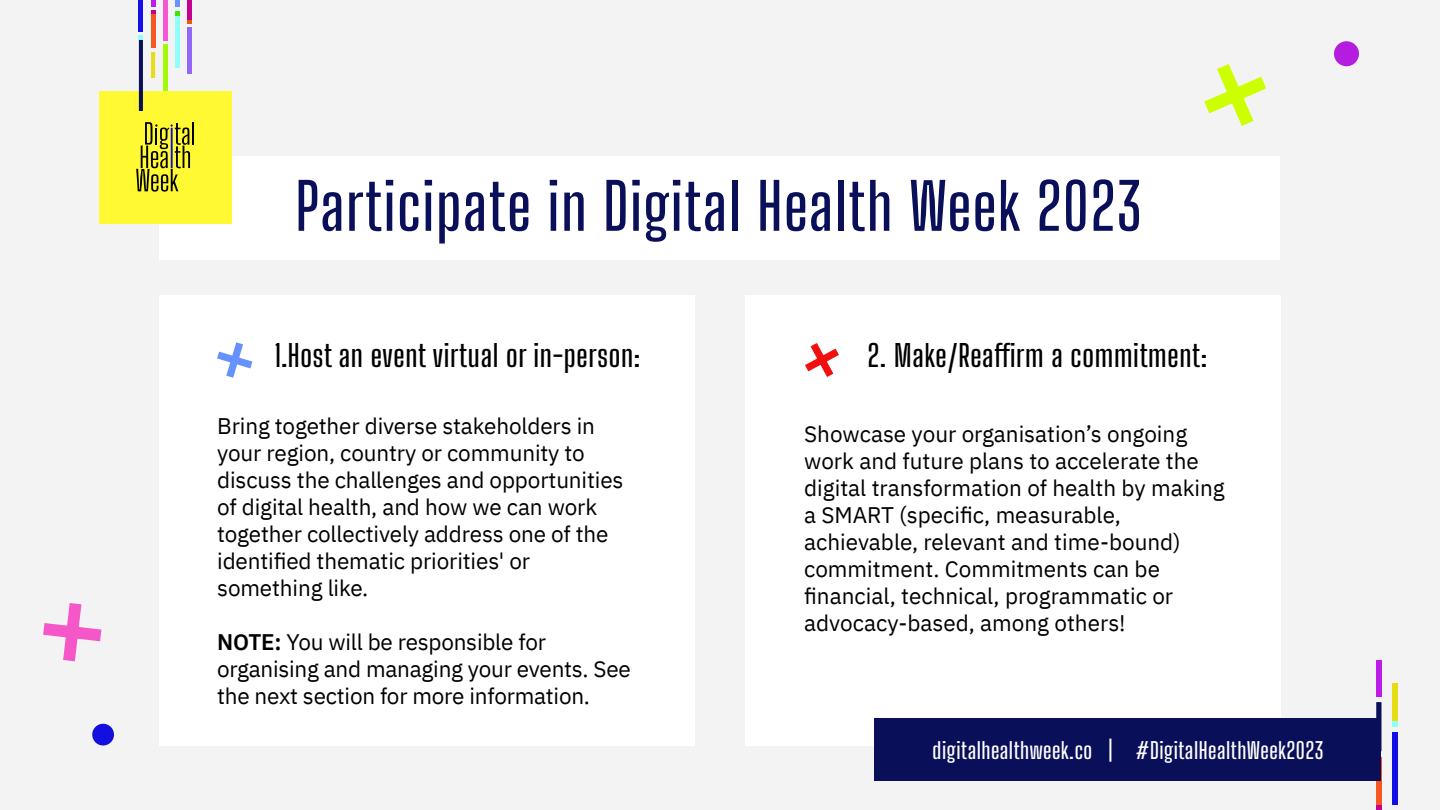
<style>
.page{position:relative;width:1440px;height:810px;background:#f3f3f3}
.page>*{position:absolute;margin:0;border:0;box-sizing:border-box;transform-origin:0 0}
.t1{font:600 63.68px "Big Shoulders Display";letter-spacing:.025em;color:#0a0f59}
.t2{font:600 30px "Big Shoulders Display";letter-spacing:.025em;color:#000}
.t3{font:22.5px/27px "IBM Plex Sans";letter-spacing:-.005em;color:#000}
.t4{font:600 22.35px "Big Shoulders Display";letter-spacing:.025em;color:#fff}
.s1{font-weight:600}
</style>
<div class="page">
<div style="left:160px;top:156px;width:1120px;height:104px;background:#fff"></div>
<div style="left:159px;top:295px;width:536px;height:451px;background:#fff"></div>
<div style="left:745px;top:295px;width:535px;height:451px;background:#fff"></div>
<svg style="left:1204px;top:64px;width:62px;height:62px"></svg>
<svg style="left:43px;top:603px;width:58px;height:58px"></svg>
<div style="left:1334px;top:41px;width:25px;height:25px;background:#b41ce0;border-radius:50%"></div>
<div style="left:92px;top:724px;width:22px;height:22px;background:#120fdf;border-radius:50%"></div>
<div style="left:1376px;top:660px;width:6px;height:36px;background:#bb1de7"></div>
<svg style="left:1376px;top:804px;width:6px;height:6px"></svg>
<div style="left:1376px;top:757px;width:6px;height:47px;background:#f55622"></div>
<div style="left:1376px;top:702px;width:5px;height:49px;background:#0a0f59"></div>
<div style="left:1392px;top:732px;width:5px;height:73px;background:#130fe6"></div>
<svg style="left:1392px;top:721px;width:5px;height:5px"></svg>
<div style="left:1392px;top:683px;width:5px;height:38px;background:#e8dc16"></div>
<div style="left:99px;top:91px;width:133px;height:133px;background:#fff933"></div>
<hr style="left:192px;top:122px;width:2px;height:23px;background:#000">
<svg style="left:136px;top:122px;width:54px;height:70px"></svg>
<svg style="left:188px;top:19px;width:4px;height:4px"></svg>
<hr style="left:188px;top:0;width:4px;height:19px;background:#c40091">
<hr style="left:188px;top:28px;width:4px;height:46px;background:#9166f9">
<svg style="left:151px;top:0;width:4px;height:14px"></svg>
<hr style="left:151px;top:14px;width:4px;height:34px;background:#f55622">
<hr style="left:151px;top:52px;width:4px;height:26px;background:#e8dc16">
<hr style="left:163px;top:0;width:4px;height:40px;background:#f557d0">
<hr style="left:163px;top:44px;width:4px;height:47px;background:#a5f905">
<hr style="left:175px;top:15px;width:4px;height:52px;background:#91fff9">
<hr style="left:139px;top:0;width:4px;height:32px;background:#130fe6">
<svg style="left:139px;top:36px;width:4px;height:4px"></svg>
<hr style="left:139px;top:40px;width:4px;height:71px;background:#0a0f59">
<svg style="left:175px;top:0;width:4px;height:15px"></svg>
<svg style="left:217px;top:342px;width:35px;height:36px"></svg>
<svg style="left:805px;top:343px;width:34px;height:34px"></svg>
<div style="left:874px;top:718px;width:508px;height:63px;background:#0a0f59"></div>
<h1 class="t1" style="left:295px;top:158px;width:849px">Participate in Digital Health Week 2023</h1>
<h2 class="t2" style="left:274px;top:333px;width:367px">1.Host an event virtual or in-person:</h2>
<p class="t3" style="left:217px;top:411px;width:408px">Bring together diverse stakeholders in your region, country or community to discuss the challenges and opportunities of digital health, and how we can work together collectively address one of the identified thematic priorities' or something like.</p>
<p class="t3" style="left:217px;top:627px;width:415px"><span class="s1">NOTE:</span> You will be responsible for organising and managing your events. See the next section for more information.</p>
<h2 class="t2" style="left:867px;top:333px;width:342px">2. Make/Reaffirm a commitment:</h2>
<p class="t3" style="left:804px;top:419px;width:422px">Showcase your organisation’s ongoing work and future plans to accelerate the digital transformation of health by making a SMART (specific, measurable, achievable, relevant and time-bound) commitment. Commitments can be financial, technical, programmatic or advocacy-based, among others!</p>
<p class="t4" style="left:933px;top:733px;width:393px">digitalhealthweek.co | #DigitalHealthWeek2023</p>
</div>
